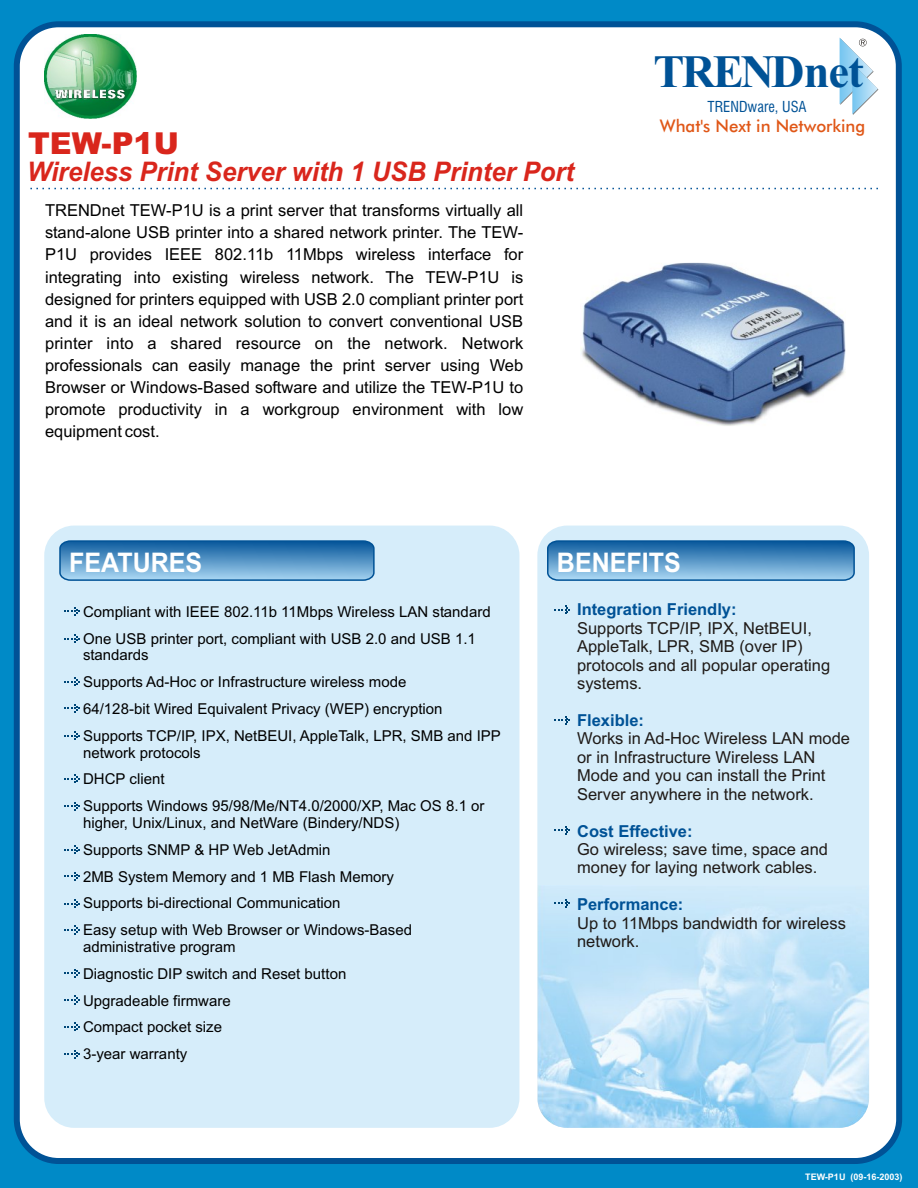
<style>
.page{position:relative;width:918px;height:1188px;background:#008ac7}
.page>*{position:absolute;margin:0;border:0;box-sizing:border-box;transform-origin:0 0}
.t1{font:700 46.35px "Times New Roman";letter-spacing:-.05em;color:#005296}
.t2{font:900 30.3px "Arial";color:#d9261c}
.t3{font:italic 700 27px "Arial";color:#d9261c;scale:.95 1}
.t4{font:700 27px "Arial";color:#fff;scale:.93 1}
.t5{font:17.4px "Futura Md BT";color:#e05717}
.t6{font:16.5px/22px "Arial";color:#000;text-align:justify}
.t7{font:16.5px/18.5px "Arial";color:#1f1a17}
.t8{font:700 16.5px "Arial";color:#005296}
.t9{font:15px/26.8px "Arial";color:#000}
.t10{font:700 14.7px "Swis 721 Cn BT";color:#005296}
.t11{font:700 9px "Arial";color:#fff}
</style>
<div class="page">
<div style="left:14px;top:21px;width:888px;height:1143px;background:#fff;border:6px solid #005296;border-radius:42px"></div>
<svg style="left:30px;top:188px;width:848px;height:1px"></svg>
<div style="left:537px;top:526px;width:332px;height:602px;background:#d6edfa;border-radius:30px"></div>
<img style="left:537px;top:885px;width:332px;height:243px">
<div style="left:44px;top:526px;width:475px;height:602px;background:#d6edfa;border-radius:30px"></div>
<svg style="left:64px;top:607px;width:16px;height:9px"></svg>
<svg style="left:547px;top:540px;width:308px;height:41px;background:#5392c4"></svg>
<svg style="left:59px;top:540px;width:316px;height:41px;background:#5392c4"></svg>
<svg style="left:554px;top:605px;width:16px;height:9px"></svg>
<svg style="left:64px;top:634px;width:16px;height:9px"></svg>
<svg style="left:64px;top:677px;width:16px;height:9px"></svg>
<svg style="left:64px;top:704px;width:16px;height:9px"></svg>
<svg style="left:64px;top:731px;width:16px;height:9px"></svg>
<svg style="left:64px;top:774px;width:16px;height:9px"></svg>
<svg style="left:64px;top:802px;width:16px;height:9px"></svg>
<svg style="left:64px;top:845px;width:16px;height:9px"></svg>
<svg style="left:64px;top:872px;width:16px;height:9px"></svg>
<svg style="left:64px;top:899px;width:16px;height:9px"></svg>
<svg style="left:64px;top:926px;width:16px;height:8px"></svg>
<svg style="left:64px;top:969px;width:16px;height:9px"></svg>
<svg style="left:64px;top:995px;width:16px;height:9px"></svg>
<svg style="left:64px;top:1022px;width:16px;height:9px"></svg>
<svg style="left:64px;top:1050px;width:16px;height:9px"></svg>
<svg style="left:554px;top:716px;width:16px;height:9px"></svg>
<svg style="left:554px;top:826px;width:16px;height:9px"></svg>
<svg style="left:554px;top:899px;width:16px;height:9px"></svg>
<img style="left:580px;top:263px;width:266px;height:163px">
<svg style="left:840px;top:38px;width:38px;height:77px"></svg>
<img style="left:44px;top:34px;width:93px;height:85px">
<h2 class="t2" style="left:28px;top:132px;width:152px">TEW-P1U</h2>
<h3 class="t3" style="left:27px;top:162px;width:577px">Wireless Print Server with 1 USB Printer Port</h3>
<p class="t6" style="left:45px;top:201px;width:480px">TRENDnet TEW-P1U is a print server that transforms virtually all stand-alone USB printer into a shared network printer. The TEW-P1U provides IEEE 802.11b 11Mbps wireless interface for integrating into existing wireless network. The TEW-P1U is designed for printers equipped with USB 2.0 compliant printer port and it is an ideal network solution to convert conventional USB printer into a shared resource on the network. Network professionals can easily manage the print server using Web Browser or Windows-Based software and utilize the TEW-P1U to promote productivity in a workgroup environment with low equipment cost.</p>
<h1 class="t1" style="left:653px;top:55px;width:212px">TRENDnet</h1>
<p class="t10" style="left:708px;top:100px;width:101px">TRENDware, USA</p>
<p class="t5" style="left:660px;top:119px;width:207px">What's Next in Networking</p>
<h3 class="t4" style="left:69px;top:552px;width:145px">FEATURES</h3>
<h3 class="t4" style="left:557px;top:552px;width:135px">BENEFITS</h3>
<p class="t8" style="left:577px;top:603px;width:161px">Integration Friendly:</p>
<p class="t9" style="left:83px;top:600px;width:409px">Compliant with IEEE 802.11b 11Mbps Wireless LAN standard<br>One USB printer port, compliant with USB 2.0 and USB 1.1</p>
<p class="t9" style="left:83px;top:643px;width:419px">standards<br>Supports Ad-Hoc or Infrastructure wireless mode<br>64/128-bit Wired Equivalent Privacy (WEP) encryption Supports TCP/IP, IPX, NetBEUI, AppleTalk, LPR, SMB and IPP</p>
<p class="t9" style="left:83px;top:740px;width:403px">network protocols<br>DHCP client<br>Supports Windows 95/98/Me/NT4.0/2000/XP, Mac OS 8.1 or</p>
<p class="t9" style="left:83px;top:811px;width:331px">higher, Unix/Linux, and NetWare (Bindery/NDS)<br>Supports SNMP &amp; HP Web JetAdmin<br>2MB System Memory and 1 MB Flash Memory Supports bi-directional Communication<br>Easy setup with Web Browser or Windows-Based</p>
<p class="t9" style="left:83px;top:935px;width:265px">administrative program<br>Diagnostic DIP switch and Reset button<br>Upgradeable firmware<br>Compact pocket size<br>3-year warranty</p>
<p class="t7" style="left:577px;top:620px;width:255px">Supports TCP/IP, IPX, NetBEUI,<br>AppleTalk, LPR, SMB (over IP) protocols and all popular operating systems.</p>
<p class="t8" style="left:577px;top:714px;width:68px">Flexible:</p>
<p class="t7" style="left:577px;top:731px;width:274px">Works in Ad-Hoc Wireless LAN mode or in Infrastructure Wireless LAN Mode and you can install the Print Server anywhere in the network.</p>
<p class="t7" style="left:577px;top:841px;width:253px">Go wireless; save time, space and money for laying network cables.</p>
<p class="t7" style="left:577px;top:915px;width:270px">Up to 11Mbps bandwidth for wireless network.</p>
<p class="t8" style="left:577px;top:825px;width:117px">Cost Effective:</p>
<p class="t8" style="left:577px;top:898px;width:108px">Performance:</p>
<p class="t11" style="left:805px;top:1173px;width:99px">TEW-P1U (09-16-2003)</p>
</div>
